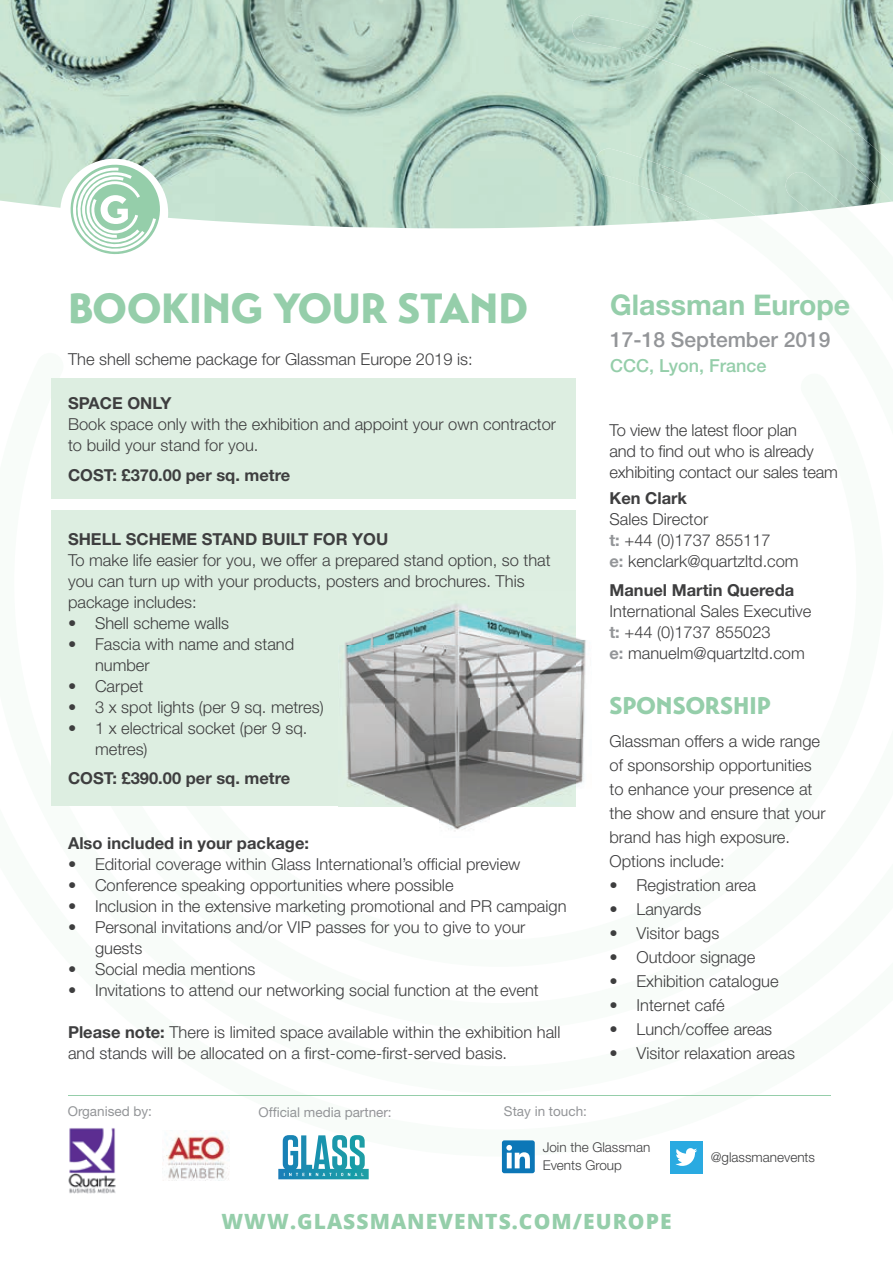
<style>
.page{position:relative;width:893px;height:1263px;background:#fff}
.page>*{position:absolute;margin:0;border:0;box-sizing:border-box;transform-origin:0 0}
.t1{font:900 42px "Transat";color:#95ceaa}
.t2{font:700 28.5px "Helvetica Neue LT";color:#95ceaa}
.t3{font:900 24px "Transat";color:#95ceaa}
.t4{font:800 21px "Open Sans";letter-spacing:.05em;color:#95ceaa}
.t5{font:500 21px "Helvetica Neue LT";color:#939598}
.t6{font:500 18px "Helvetica Neue LT";color:#95ceaa}
.t7{font:300 16.5px/21px "Helvetica Neue LT";color:#3e3e3f}
.t8{font:700 16.5px "Helvetica Neue LT";color:#3e3e3f}
.t9{font:13.5px "Helvetica Neue LT";color:#939598}
.t10{font:300 13.5px/18px "Helvetica Neue LT";color:#3e3e3f}
.s1{font-weight:700}
.s2{font-weight:700;color:#939598}
</style>
<div class="page">
<img style="left:0;top:0;width:315px;height:226px">
<img style="left:315px;top:0;width:315px;height:228px">
<img style="left:630px;top:0;width:263px;height:224px">
<img style="left:571px;top:15px;width:322px;height:204px">
<div style="left:51px;top:510px;width:524px;height:296px;background:#ddeee1"></div>
<div style="left:51px;top:378px;width:524px;height:120px;background:#ddeee1"></div>
<img style="left:575px;top:591px;width:11px;height:197px">
<img style="left:339px;top:806px;width:202px;height:26px">
<img style="left:345px;top:604px;width:230px;height:202px">
<div style="left:502px;top:1140px;width:33px;height:33px;background:#0c77b7;border-radius:2px"></div>
<svg style="left:506px;top:1145px;width:24px;height:23px"></svg>
<div style="left:670px;top:1140px;width:33px;height:33px;background:#2aaae1"></div>
<svg style="left:675px;top:1148px;width:22px;height:18px"></svg>
<svg style="left:278px;top:1135px;width:91px;height:44px"></svg>
<img style="left:68px;top:1128px;width:48px;height:66px">
<img style="left:162px;top:1132px;width:67px;height:49px">
<hr style="left:68px;top:1095px;width:763px;height:1px;background:#95ceaa">
<div style="left:60px;top:159px;width:108px;height:108px;background:#fff;border-radius:50%"></div>
<svg style="left:66px;top:160px;width:99px;height:94px"></svg>
<h1 class="t1" style="left:68px;top:283px;width:462px">BOOKING YOUR STAND</h1>
<p class="t7" style="left:68px;top:349px;width:406px">The shell scheme package for Glassman Europe 2019 is:</p>
<p class="t8" style="left:68px;top:393px;width:105px">SPACE ONLY</p>
<p class="t7" style="left:68px;top:414px;width:490px">Book space only with the exhibition and appoint your own contractor to build your stand for you.</p>
<p class="t8" style="left:68px;top:465px;width:224px">COST: £370.00 per sq. metre</p>
<p class="t8" style="left:68px;top:529px;width:322px">SHELL SCHEME STAND BUILT FOR YOU</p>
<p class="t7" style="left:68px;top:549px;width:484px">To make life easier for you, we offer a prepared stand option, so that you can turn up with your products, posters and brochures. This package includes:</p>
<p class="t7" style="left:68px;top:612px;width:163px">• Shell scheme walls</p>
<p class="t7" style="left:95px;top:633px;width:201px;text-indent:-27px">• Fascia with name and stand number</p>
<p class="t7" style="left:68px;top:675px;width:77px">• Carpet</p>
<p class="t7" style="left:68px;top:696px;width:257px">• 3 x spot lights (per 9 sq. metres)</p>
<p class="t7" style="left:95px;top:717px;width:214px;text-indent:-27px">• 1 x electrical socket (per 9 sq. metres)</p>
<p class="t8" style="left:68px;top:768px;width:224px">COST: £390.00 per sq. metre</p>
<p class="t8" style="left:68px;top:833px;width:243px">Also included in your package:</p>
<p class="t7" style="left:68px;top:853px;width:454px">• Editorial coverage within Glass International’s official preview</p>
<p class="t7" style="left:68px;top:874px;width:387px">• Conference speaking opportunities where possible</p>
<p class="t7" style="left:68px;top:895px;width:500px">• Inclusion in the extensive marketing promotional and PR campaign</p>
<p class="t7" style="left:95px;top:916px;width:432px;text-indent:-27px">• Personal invitations and/or VIP passes for you to give to your guests</p>
<p class="t7" style="left:68px;top:958px;width:189px">• Social media mentions</p>
<p class="t7" style="left:68px;top:979px;width:472px">• Invitations to attend our networking social function at the event</p>
<p class="t7" style="left:68px;top:1021px;width:494px"><span class="s1">Please note:</span> There is limited space available within the exhibition hall and stands will be allocated on a first-come-first-served basis.</p>
<p class="t9" style="left:68px;top:1103px;width:86px">Organised by:</p>
<p class="t9" style="left:258px;top:1104px;width:135px">Official media partner:</p>
<p class="t9" style="left:504px;top:1103px;width:85px">Stay in touch:</p>
<h2 class="t2" style="left:610px;top:287px;width:242px">Glassman Europe</h2>
<p class="t5" style="left:610px;top:327px;width:222px">17-18 September 2019</p>
<p class="t6" style="left:610px;top:355px;width:158px">CCC, Lyon, France</p>
<p class="t7" style="left:609px;top:420px;width:230px">To view the latest floor plan<br>and to find out who is already exhibiting contact our sales team</p>
<p class="t8" style="left:609px;top:488px;width:79px">Ken Clark</p>
<p class="t7" style="left:609px;top:508px;width:191px">Sales Director<br><span class="s2">t:</span> +44 (0)1737 855117<br><span class="s2">e:</span> kenclark@quartzltd.com</p>
<p class="t8" style="left:609px;top:580px;width:186px">Manuel Martin Quereda</p>
<p class="t7" style="left:609px;top:600px;width:204px">International Sales Executive <span class="s2">t:</span> +44 (0)1737 855023<br><span class="s2">e:</span> manuelm@quartzltd.com</p>
<h3 class="t3" style="left:609px;top:691px;width:163px">SPONSORSHIP</h3>
<p class="t7" style="left:609px;top:729px;width:218px;line-height:24px">Glassman offers a wide range of sponsorship opportunities to enhance your presence at the show and ensure that your brand has high exposure.<br>Options include:</p>
<p class="t7" style="left:609px;top:874px;width:148px">• Registration area</p>
<p class="t7" style="left:609px;top:898px;width:93px">• Lanyards</p>
<p class="t7" style="left:609px;top:922px;width:111px">• Visitor bags</p>
<p class="t7" style="left:609px;top:946px;width:147px">• Outdoor signage</p>
<p class="t7" style="left:609px;top:970px;width:171px">• Exhibition catalogue</p>
<p class="t7" style="left:609px;top:994px;width:117px">• Internet café</p>
<p class="t7" style="left:609px;top:1018px;width:164px">• Lunch/coffee areas</p>
<p class="t7" style="left:609px;top:1042px;width:187px">• Visitor relaxation areas</p>
<p class="t10" style="left:543px;top:1138px;width:109px">Join the Glassman<br>Events Group</p>
<p class="t4" style="left:221px;top:1205px;width:452px">WWW.GLASSMANEVENTS.COM/EUROPE</p>
<p class="t10" style="left:711px;top:1148px;width:106px">@glassmanevents</p>
</div>
